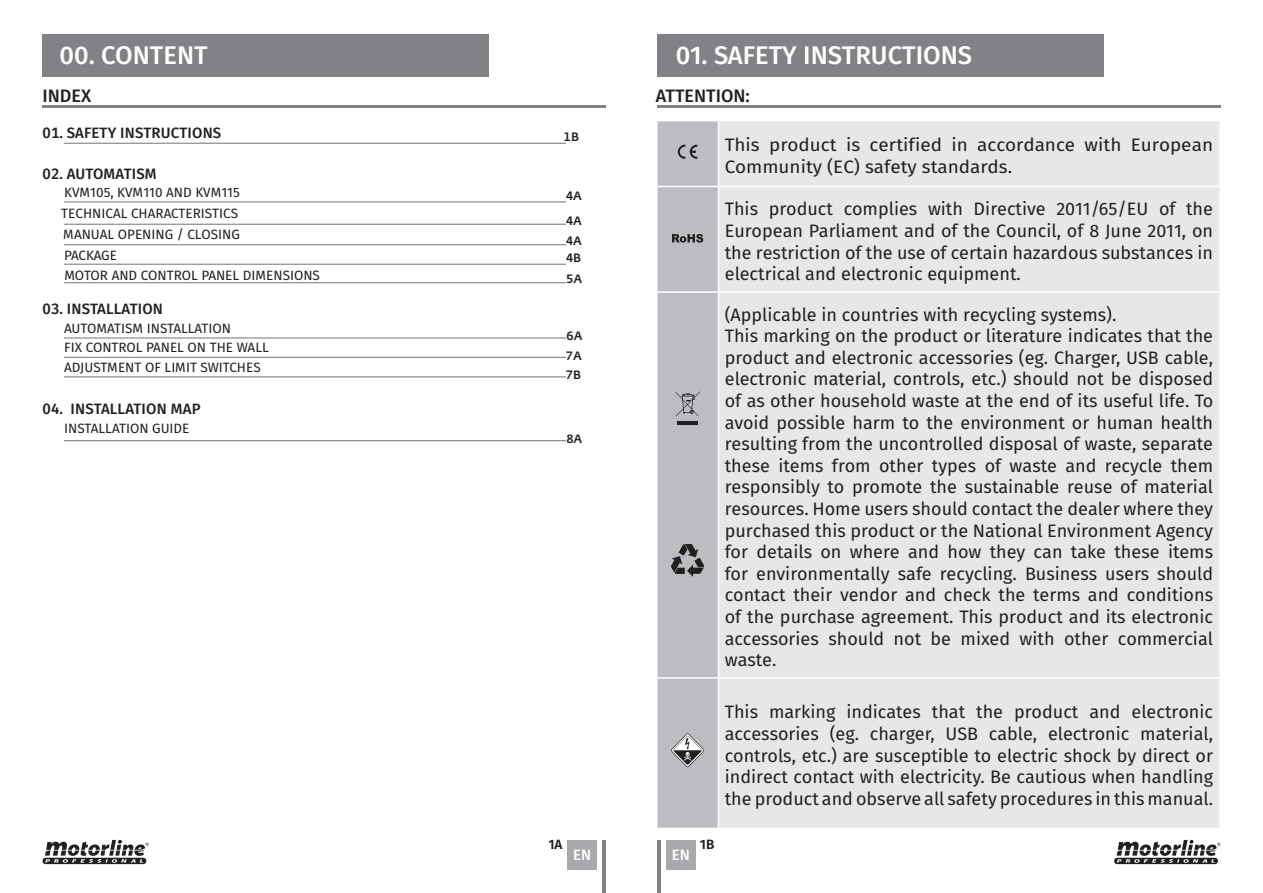
<style>
.page{position:relative;width:1263px;height:893px;background:#fff}
.page>*{position:absolute;margin:0;border:0;box-sizing:border-box;transform-origin:0 0}
.t1{font:500 25.5px "Fira Sans";color:#fff}
.t2{font:18px/21.6px "Fira Sans";color:#231f20;text-align:justify}
.t3{font:18px/21.6px "Fira Sans";color:#231f20;scale:1.05 1}
.t4{font:500 18px "Fira Sans";color:#231f20}
.t5{font:500 15px "Fira Sans";letter-spacing:.01em;color:#231f20}
.t6{font:500 15px "Fira Sans";color:#fff}
.t7{font:13.5px/21px "Fira Sans";color:#231f20}
.t8{font:600 13.5px "Fira Sans";color:#231f20}
.t9{font:500 12px/24.8px "Fedra Sans Std";color:#231f20}
</style>
<div class="page">
<div style="left:666px;top:840px;width:30px;height:29px;background:#a8a9ad"></div>
<div style="left:567px;top:840px;width:30px;height:29px;background:#a8a9ad"></div>
<hr style="left:603px;top:840px;width:3px;height:53px;background:#808285">
<hr style="left:657px;top:840px;width:3px;height:53px;background:#808285">
<div style="left:657px;top:34px;width:446px;height:43px;background:#808285"></div>
<div style="left:43px;top:34px;width:446px;height:43px;background:#808285"></div>
<hr style="left:43px;top:105px;width:563px;height:3px;background:#808285">
<hr style="left:657px;top:105px;width:563px;height:3px;background:#808285">
<hr style="left:64px;top:143px;width:502px;height:1px;background:#808285">
<hr style="left:64px;top:201px;width:502px;height:1px;background:#808285">
<hr style="left:64px;top:224px;width:502px;height:1px;background:#808285">
<hr style="left:64px;top:244px;width:502px;height:1px;background:#808285">
<hr style="left:64px;top:264px;width:502px;height:1px;background:#808285">
<hr style="left:64px;top:337px;width:502px;height:2px;background:#808285">
<hr style="left:64px;top:282px;width:502px;height:1px;background:#808285">
<hr style="left:64px;top:357px;width:502px;height:1px;background:#808285">
<hr style="left:64px;top:376px;width:502px;height:1px;background:#808285">
<hr style="left:64px;top:440px;width:502px;height:1px;background:#808285">
<svg style="left:1114px;top:840px;width:106px;height:24px"></svg>
<svg style="left:43px;top:840px;width:106px;height:24px"></svg>
<div style="left:719px;top:121px;width:500px;height:170px;background:#e6e7e9"></div>
<div style="left:719px;top:293px;width:500px;height:535px;background:#e6e7e9"></div>
<hr style="left:718px;top:186px;width:501px;height:1px;background:#fff">
<hr style="left:718px;top:677px;width:501px;height:2px;background:#fff">
<svg style="left:657px;top:121px;width:61px;height:707px;background:#b9babc"></svg>
<h1 class="t1" style="left:60px;top:35px;width:150px">00. CONTENT</h1>
<p class="t4" style="left:43px;top:81px;width:50px">INDEX</p>
<p class="t5" style="left:43px;top:121px;width:180px">01. SAFETY INSTRUCTIONS</p>
<p class="t5" style="left:43px;top:162px;width:116px">02. AUTOMATISM</p>
<p class="t7" style="left:64px;top:181px;width:177px">KVM105, KVM110 AND KVM115</p>
<p class="t7" style="left:61px;top:202px;width:180px">TECHNICAL CHARACTERISTICS<br>MANUAL OPENING / CLOSING</p>
<p class="t7" style="left:64px;top:245px;width:54px">PACKAGE</p>
<p class="t7" style="left:64px;top:265px;width:257px">MOTOR AND CONTROL PANEL DIMENSIONS</p>
<p class="t5" style="left:43px;top:297px;width:122px">03. INSTALLATION</p>
<p class="t7" style="left:64px;top:317px;width:169px">AUTOMATISM INSTALLATION</p>
<p class="t7" style="left:64px;top:337px;width:206px;line-height:19.5px">FIX CONTROL PANEL ON THE WALL<br>ADJUSTMENT OF LIMIT SWITCHES</p>
<p class="t5" style="left:43px;top:397px;width:159px">04. INSTALLATION MAP</p>
<p class="t7" style="left:64px;top:417px;width:127px">INSTALLATION GUIDE</p>
<h1 class="t1" style="left:676px;top:35px;width:298px">01. SAFETY INSTRUCTIONS</h1>
<p class="t9" style="left:564px;top:125px;width:17px">1B</p>
<p class="t9" style="left:566px;top:184px;width:17px">4A<br>4A</p>
<p class="t9" style="left:566px;top:232px;width:17px;line-height:17.4px">4A<br>4B</p>
<p class="t9" style="left:566px;top:266px;width:17px">5A</p>
<p class="t9" style="left:566px;top:324px;width:17px">6A</p>
<p class="t9" style="left:566px;top:346px;width:17px;line-height:19.5px">7A<br>7B</p>
<p class="t9" style="left:566px;top:427px;width:17px">8A</p>
<p class="t4" style="left:656px;top:81px;width:95px">ATTENTION:</p>
<p class="t3" style="left:725px;top:134px;width:467px">This product is certified in accordance with European<br>Community (EC) safety standards.</p>
<p class="t2" style="left:725px;top:198px;width:490px">This product complies with Directive 2011/65/EU of the European Parliament and of the Council, of 8 June 2011, on the restriction of the use of certain hazardous substances in electrical and electronic equipment.</p>
<p class="t2" style="left:725px;top:303px;width:490px;text-align:left">(Applicable in countries with recycling systems).<br>This marking on the product or literature indicates that the product and electronic accessories (eg. Charger, USB cable, electronic material, controls, etc.) should not be disposed of as other household waste at the end of its useful life. To avoid possible harm to the environment or human health resulting from the uncontrolled disposal of waste, separate these items from other types of waste and recycle them responsibly to promote the sustainable reuse of material resources. Home users should contact the dealer where they purchased this product or the National Environment Agency for details on where and how they can take these items for environmentally safe recycling. Business users should contact their vendor and check the terms and conditions of the purchase agreement. This product and its electronic accessories should not be mixed with other commercial waste.</p>
<p class="t2" style="left:725px;top:701px;width:490px">This marking indicates that the product and electronic accessories (eg. charger, USB cable, electronic material, controls, etc.) are susceptible to electric shock by direct or indirect contact with electricity. Be cautious when handling the product and observe all safety procedures in this manual.</p>
<p class="t8" style="left:548px;top:833px;width:16px">1A</p>
<p class="t8" style="left:700px;top:833px;width:16px">1B</p>
<p class="t6" style="left:573px;top:842px;width:20px">EN</p>
<p class="t6" style="left:672px;top:842px;width:20px">EN</p>
</div>
